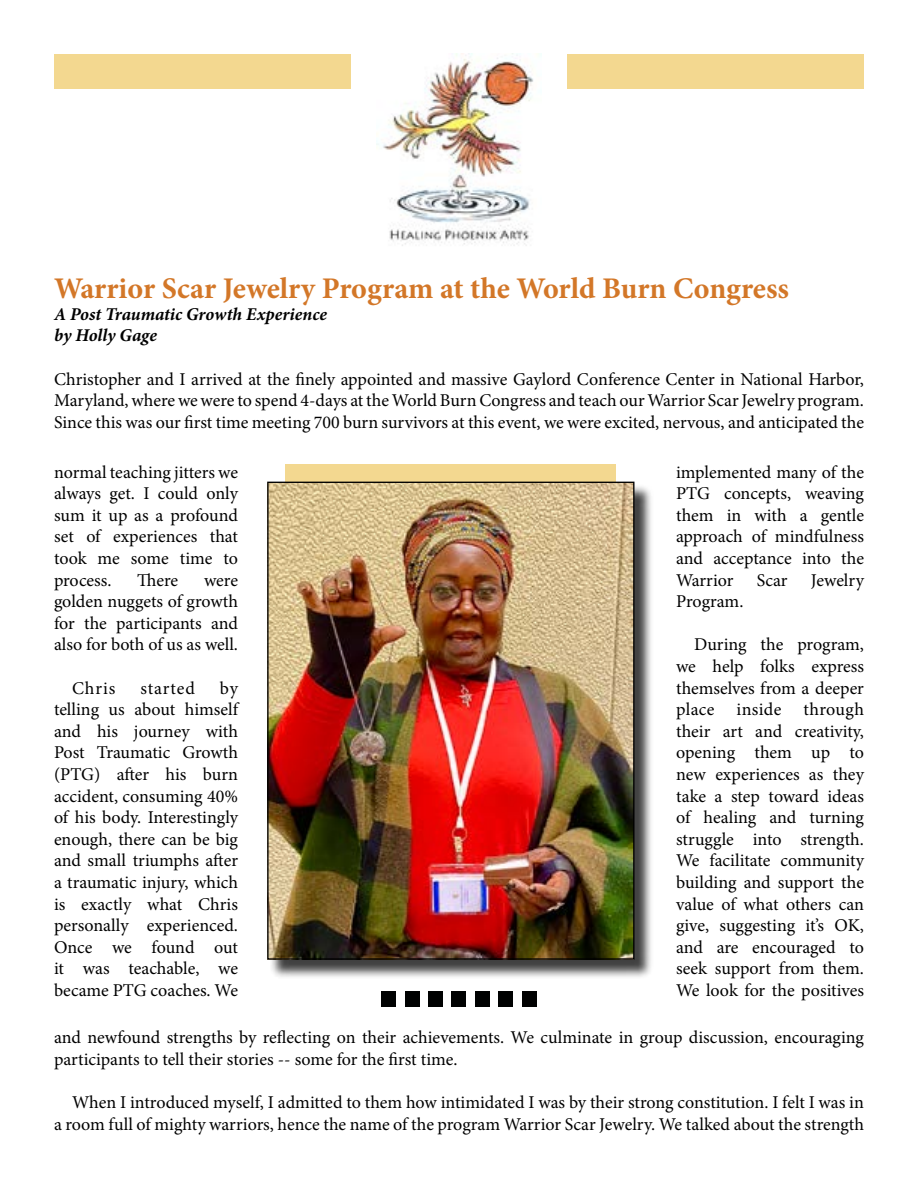
<style>
.page{position:relative;width:918px;height:1188px;background:#fff}
.page>*{position:absolute;margin:0;border:0;box-sizing:border-box;transform-origin:0 0}
.t1{font:700 30px "Minion Pro";color:#d37728}
.t2{font:18px/21.6px "Minion Pro";color:#000;text-align:justify}
.t3{font:italic 700 18px/21.6px "Minion Pro";letter-spacing:-.005em;color:#000}
.t4{font:18px "Minion Pro";letter-spacing:.05em;color:#000}
</style>
<div class="page">
<svg style="left:286px;top:465px;width:330px;height:34px;background:#e0c785"></svg>
<img style="left:376px;top:54px;width:157px;height:192px">
<div style="left:54px;top:54px;width:297px;height:34px;background:#f3d890"></div>
<div style="left:567px;top:54px;width:297px;height:34px;background:#f3d890"></div>
<div style="left:270px;top:484px;width:384px;height:495px;background:#000;opacity:.75"></div>
<img style="left:269px;top:484px;width:363px;height:474px">
<div style="left:381px;top:991px;width:15px;height:15px;background:#000101"></div>
<div style="left:405px;top:991px;width:15px;height:15px;background:#000101"></div>
<div style="left:428px;top:991px;width:15px;height:15px;background:#000101"></div>
<div style="left:452px;top:991px;width:14px;height:15px;background:#000101"></div>
<div style="left:475px;top:991px;width:15px;height:15px;background:#000101"></div>
<div style="left:498px;top:991px;width:15px;height:15px;background:#000101"></div>
<div style="left:522px;top:991px;width:15px;height:15px;background:#000101"></div>
<h1 class="t1" style="left:54px;top:268px;width:737px">Warrior Scar Jewelry Program at the World Burn Congress</h1>
<p class="t3" style="left:54px;top:303px;width:275px">A Post Traumatic Growth Experience by Holly Gage</p>
<p class="t2" style="left:54px;top:368px;width:812px">Christopher and I arrived at the finely appointed and massive Gaylord Conference Center in National Harbor, Maryland, where we were to spend 4-days at the World Burn Congress and teach our Warrior Scar Jewelry program.<br>Since this was our first time meeting 700 burn survivors at this event, we were excited, nervous, and anticipated the</p>
<p class="t2" style="left:54px;top:461px;width:186px">normal teaching jitters we always get. I could only sum it up as a profound set of experiences that took me some time to process.</p>
<p class="t2" style="left:676px;top:461px;width:189px">implemented many of the PTG concepts, weaving them in with a gentle approach of mindfulness and acceptance into the Warrior</p>
<p class="t2" style="left:137px;top:569px;width:42px">There</p>
<p class="t2" style="left:757px;top:569px;width:32px">Scar</p>
<p class="t2" style="left:811px;top:569px;width:55px">Jewelry</p>
<p class="t2" style="left:54px;top:569px;width:186px;text-indent:150px">were golden nuggets of growth for the participants and also for both of us as well.</p>
<p class="t2" style="left:72px;top:677px;width:45px">Chris</p>
<p class="t4" style="left:140px;top:676px;width:56px">started</p>
<p class="t2" style="left:676px;top:591px;width:69px">Program.</p>
<p class="t2" style="left:676px;top:634px;width:189px;text-indent:18px">During the program, we help folks express themselves from a deeper place inside through their art and creativity, opening them up to new experiences as they take a step toward ideas of healing and turning struggle into strength.<br>We facilitate community building and support the value of what others can give, suggesting it’s OK, and are encouraged to seek support from them.<br>We look for the positives</p>
<p class="t2" style="left:54px;top:1027px;width:811px">and newfound strengths by reflecting on their achievements. We culminate in group discussion, encouraging participants to tell their stories -- some for the first time.</p>
<p class="t2" style="left:54px;top:1092px;width:812px;text-align:right">When I introduced myself, I admitted to them how intimidated I was by their strong constitution. I felt I was in<br>a room full of mighty warriors, hence the name of the program Warrior Scar Jewelry. We talked about the strength</p>
<p class="t2" style="left:54px;top:677px;width:186px;text-indent:166px">by telling us about himself and his journey with Post Traumatic Growth (PTG) after his burn accident, consuming 40% of his body. Interestingly enough, there can be big and small triumphs after a traumatic injury, which is exactly what Chris personally experienced.<br>Once we found out it was teachable, we became PTG coaches. We</p>
</div>
